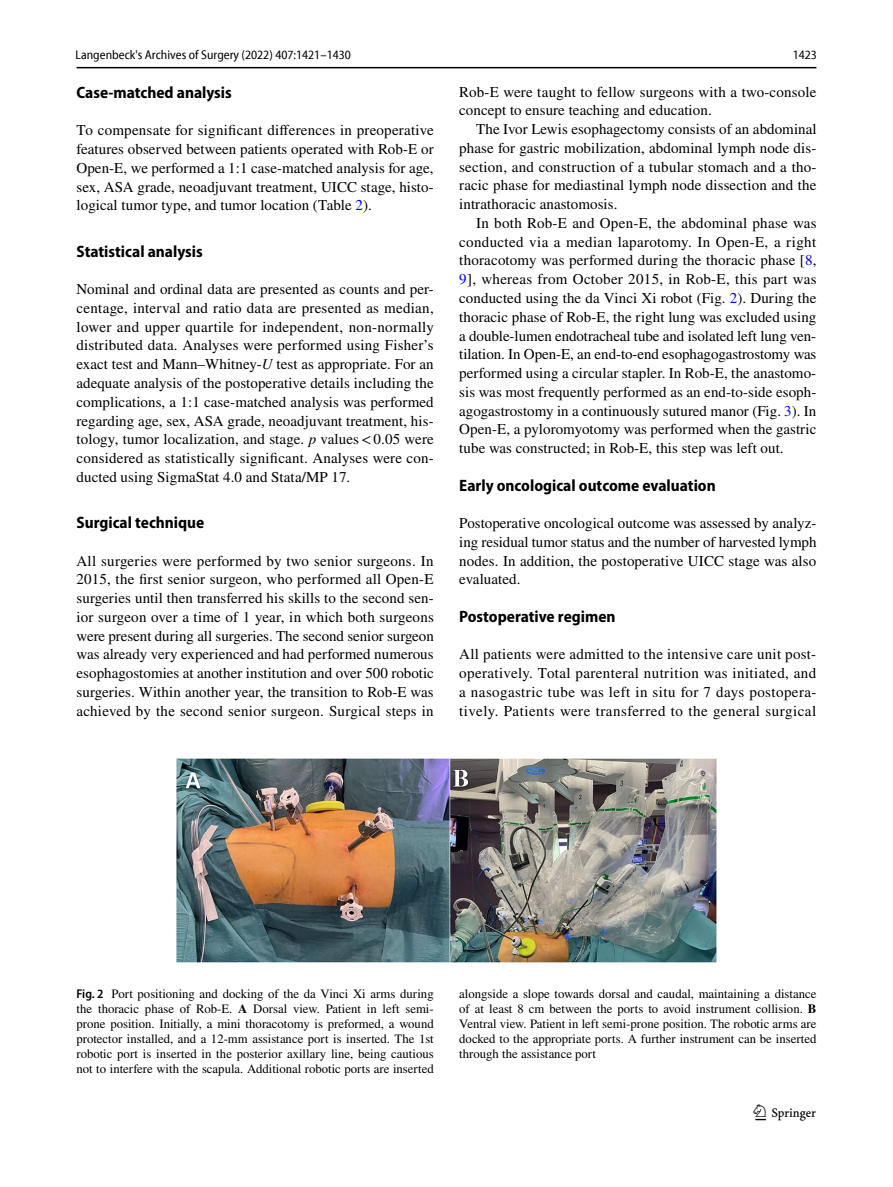
<style>
.page{position:relative;width:893px;height:1187px;background:#fff}
.page>*{position:absolute;margin:0;border:0;box-sizing:border-box;transform-origin:0 0}
.t1{font:22.5px "Springnew Regular 3";color:#000}
.t2{font:700 semi-condensed 16.5px "Myriad Pro";color:#000}
.t3{font:15px/18.8px "STIX";letter-spacing:.005em;color:#000;text-align:justify}
.t4{font:12.75px/15px "STIX";color:#000;text-align:justify}
.t5{font:semi-condensed 12.75px "Myriad Pro Unic";color:#000}
.s1{color:#00f}
.s2{font-style:italic}
.s3{font-family:"Myriad Pro";font-weight:600;font-stretch:semi-condensed}
.s4{font-weight:700}
</style>
<div class="page">
<hr style="left:77px;top:67px;width:739px;height:1px;background:#000">
<img style="left:176px;top:758px;width:540px;height:204px">
<p class="t5" style="left:76px;top:50px;width:277px">Langenbeck's Archives of Surgery (2022) 407:1421–1430</p>
<p class="t5" style="left:793px;top:50px;width:26px">1423</p>
<p class="t2" style="left:77px;top:83px;width:157px">Case‑matched analysis</p>
<p class="t3" style="left:77px;top:122px;width:359px">To compensate for significant differences in preoperative features observed between patients operated with Rob-E or Open-E, we performed a 1:1 case-matched analysis for age, sex, ASA grade, neoadjuvant treatment, UICC stage, histo&shy;logical tumor type, and tumor location (Table <span class="s1">2</span>).</p>
<p class="t2" style="left:77px;top:242px;width:128px">Statistical analysis</p>
<p class="t3" style="left:77px;top:281px;width:359px">Nominal and ordinal data are presented as counts and per&shy;centage, interval and ratio data are presented as median, lower and upper quartile for independent, non-normally distributed data. Analyses were performed using Fisher’s exact test and Mann–Whitney-<span class="s2">U</span> test as appropriate. For an adequate analysis of the postoperative details including the complications, a 1:1 case-matched analysis was performed regarding age, sex, ASA grade, neoadjuvant treatment, his&shy;tology, tumor localization, and stage. <span class="s2">p</span> values&lt;0.05 were considered as statistically significant. Analyses were con&shy;ducted using SigmaStat 4.0 and Stata/MP 17.</p>
<p class="t2" style="left:77px;top:513px;width:129px">Surgical technique</p>
<p class="t3" style="left:77px;top:552px;width:359px">All surgeries were performed by two senior surgeons. In 2015, the first senior surgeon, who performed all Open-E surgeries until then transferred his skills to the second sen&shy;ior surgeon over a time of 1 year, in which both surgeons were present during all surgeries. The second senior surgeon was already very experienced and had performed numerous esophagostomies at another institution and over 500 robotic surgeries. Within another year, the transition to Rob-E was achieved by the second senior surgeon. Surgical steps in</p>
<p class="t3" style="left:459px;top:83px;width:359px">Rob-E were taught to fellow surgeons with a two-console concept to ensure teaching and education.</p>
<p class="t3" style="left:459px;top:121px;width:359px;text-indent:17px">The Ivor Lewis esophagectomy consists of an abdominal phase for gastric mobilization, abdominal lymph node dis&shy;section, and construction of a tubular stomach and a tho&shy;racic phase for mediastinal lymph node dissection and the intrathoracic anastomosis.</p>
<p class="t3" style="left:459px;top:214px;width:359px;text-indent:17px">In both Rob-E and Open-E, the abdominal phase was conducted via a median laparotomy. In Open-E, a right thoracotomy was performed during the thoracic phase [<span class="s1">8</span>, <span class="s1">9</span>], whereas from October 2015, in Rob-E, this part was conducted using the da Vinci Xi robot (Fig. <span class="s1">2</span>). During the thoracic phase of Rob-E, the right lung was excluded using a double-lumen endotracheal tube and isolated left lung ven&shy;tilation. In Open-E, an end-to-end esophagogastrostomy was performed using a circular stapler. In Rob-E, the anastomo&shy;sis was most frequently performed as an end-to-side esoph&shy;agogastrostomy in a continuously sutured manor (Fig. <span class="s1">3</span>). In Open-E, a pyloromyotomy was performed when the gastric tube was constructed; in Rob-E, this step was left out.</p>
<p class="t2" style="left:459px;top:476px;width:258px">Early oncological outcome evaluation</p>
<p class="t3" style="left:459px;top:514px;width:359px">Postoperative oncological outcome was assessed by analyz&shy;ing residual tumor status and the number of harvested lymph nodes. In addition, the postoperative UICC stage was also evaluated.</p>
<p class="t2" style="left:459px;top:607px;width:158px">Postoperative regimen</p>
<p class="t3" style="left:459px;top:646px;width:359px">All patients were admitted to the intensive care unit post&shy;operatively. Total parenteral nutrition was initiated, and a nasogastric tube was left in situ for 7 days postopera&shy;tively. Patients were transferred to the general surgical</p>
<p class="t4" style="left:77px;top:986px;width:359px"><span class="s3">Fig. 2</span> Port positioning and docking of the da Vinci Xi arms during the thoracic phase of Rob-E. <span class="s4">A</span> Dorsal view. Patient in left semi&shy;prone position. Initially, a mini thoracotomy is preformed, a wound protector installed, and a 12-mm assistance port is inserted. The 1st robotic port is inserted in the posterior axillary line, being cautious not to interfere with the scapula. Additional robotic ports are inserted</p>
<p class="t4" style="left:459px;top:986px;width:359px">alongside a slope towards dorsal and caudal, maintaining a distance of at least 8 cm between the ports to avoid instrument collision. <span class="s4">B </span>Ventral view. Patient in left semi-prone position. The robotic arms are docked to the appropriate ports. A further instrument can be inserted through the assistance port</p>
<h1 class="t1" style="left:755px;top:1104px;width:62px">1 3</h1>
</div>
